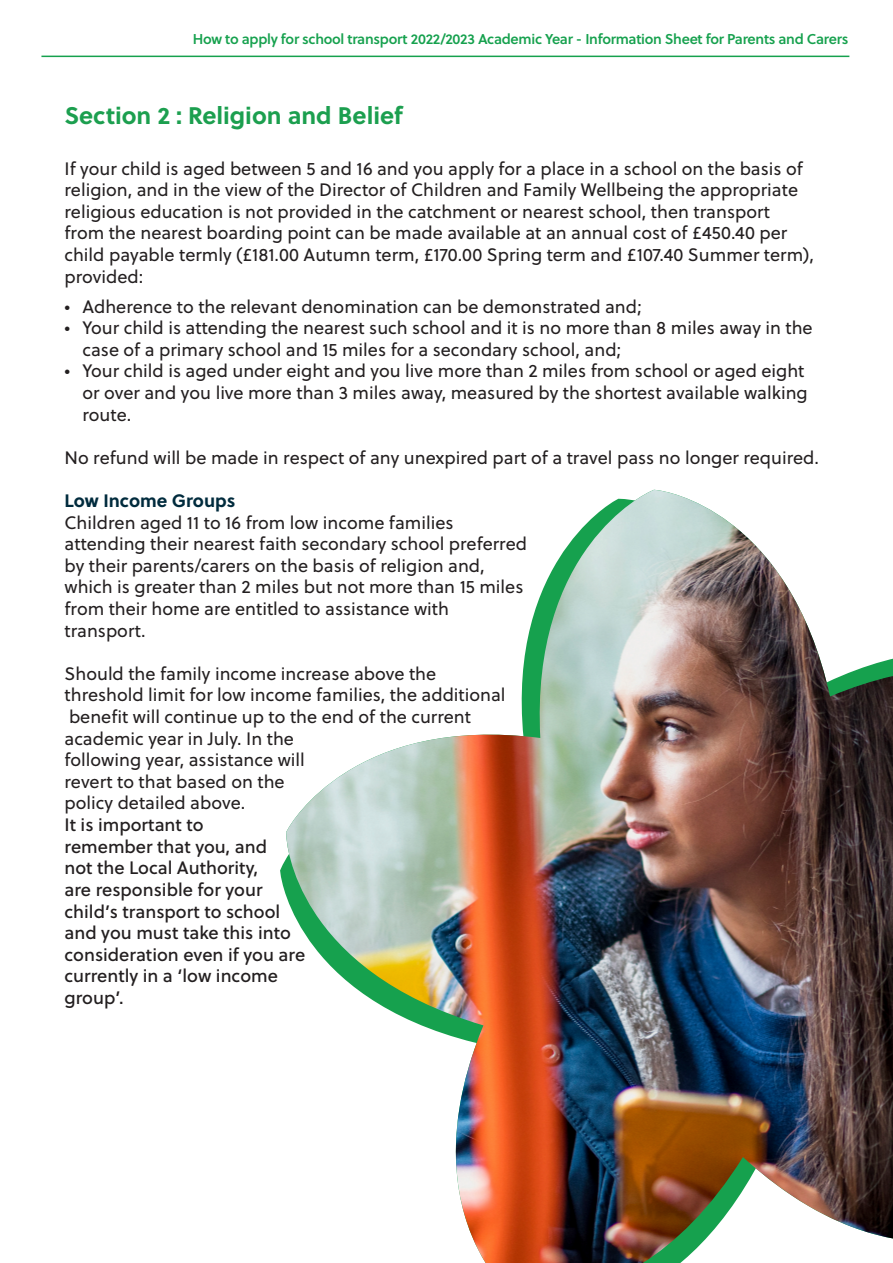
<style>
.page{position:relative;width:893px;height:1263px;background:#fff}
.page>*{position:absolute;margin:0;border:0;box-sizing:border-box;transform-origin:0 0}
.t1{font:700 24px "Soleil";color:#1c9f4f}
.t2{font:18px/21.6px "Soleil";color:#231f20}
.t3{font:18px "Soleil Bk";color:#231f20}
.t4{font:700 18px "Soleil";color:#002b3d}
.t5{font:14.25px "Soleil Sb";letter-spacing:-.02em;color:#16a14e}
</style>
<div class="page">
<hr style="left:41px;top:56px;width:808px;height:1px;background:#16a14e">
<img style="left:286px;top:490px;width:607px;height:773px">
<p class="t5" style="left:193px;top:28px;width:657px">How to apply for school transport 2022/2023 Academic Year - Information Sheet for Parents and Carers</p>
<p class="t1" style="left:65px;top:97px;width:340px">Section 2 : Religion and Belief</p>
<p class="t2" style="left:65px;top:157px;width:751px">If your child is aged between 5 and 16 and you apply for a place in a school on the basis of religion, and in the view of the Director of Children and Family Wellbeing the appropriate religious education is not provided in the catchment or nearest school, then transport from the nearest boarding point can be made available at an annual cost of £450.40 per child payable termly (£181.00 Autumn term, £170.00 Spring term and £107.40 Summer term), provided:</p>
<p class="t2" style="left:65px;top:295px;width:579px">• Adherence to the relevant denomination can be demonstrated and;</p>
<p class="t2" style="left:83px;top:317px;width:732px;text-indent:-18px">• Your child is attending the nearest such school and it is no more than 8 miles away in the case of a primary school and 15 miles for a secondary school, and;</p>
<p class="t2" style="left:83px;top:360px;width:727px;text-indent:-18px">• Your child is aged under eight and you live more than 2 miles from school or aged eight or over and you live more than 3 miles away, measured by the shortest available walking route.</p>
<p class="t2" style="left:65px;top:446px;width:756px">No refund will be made in respect of any unexpired part of a travel pass no longer required.</p>
<p class="t4" style="left:65px;top:487px;width:172px">Low Income Groups</p>
<p class="t2" style="left:65px;top:511px;width:390px">Children aged 11 to 16 from low income families</p>
<p class="t2" style="left:65px;top:533px;width:464px">attending their nearest faith secondary school preferred</p>
<p class="t2" style="left:65px;top:554px;width:422px">by their parents/carers on the basis of religion and,</p>
<p class="t2" style="left:65px;top:576px;width:460px">which is greater than 2 miles but not more than 15 miles</p>
<p class="t2" style="left:65px;top:597px;width:386px">from their home are entitled to assistance with</p>
<p class="t2" style="left:65px;top:619px;width:83px">transport.</p>
<p class="t2" style="left:65px;top:662px;width:373px">Should the family income increase above the</p>
<p class="t2" style="left:65px;top:684px;width:443px">threshold limit for low income families, the additional</p>
<p class="t2" style="left:69px;top:705px;width:403px">benefit will continue up to the end of the current</p>
<p class="t2" style="left:65px;top:727px;width:231px">academic year in July. In the</p>
<p class="t2" style="left:65px;top:749px;width:242px">following year, assistance will</p>
<p class="t2" style="left:65px;top:770px;width:222px">revert to that based on the</p>
<p class="t2" style="left:65px;top:792px;width:182px">policy detailed above.</p>
<p class="t3" style="left:65px;top:811px;width:141px">It is important to</p>
<p class="t3" style="left:65px;top:833px;width:204px">remember that you, and</p>
<p class="t3" style="left:65px;top:854px;width:195px">not the Local Authority,</p>
<p class="t3" style="left:65px;top:876px;width:200px">are responsible for your</p>
<p class="t3" style="left:65px;top:897px;width:217px">child’s transport to school</p>
<p class="t3" style="left:65px;top:919px;width:228px">and you must take this into</p>
<p class="t3" style="left:65px;top:941px;width:242px">consideration even if you are</p>
<p class="t3" style="left:65px;top:962px;width:215px">currently in a ‘low income</p>
<p class="t3" style="left:65px;top:984px;width:60px">group’.</p>
</div>
